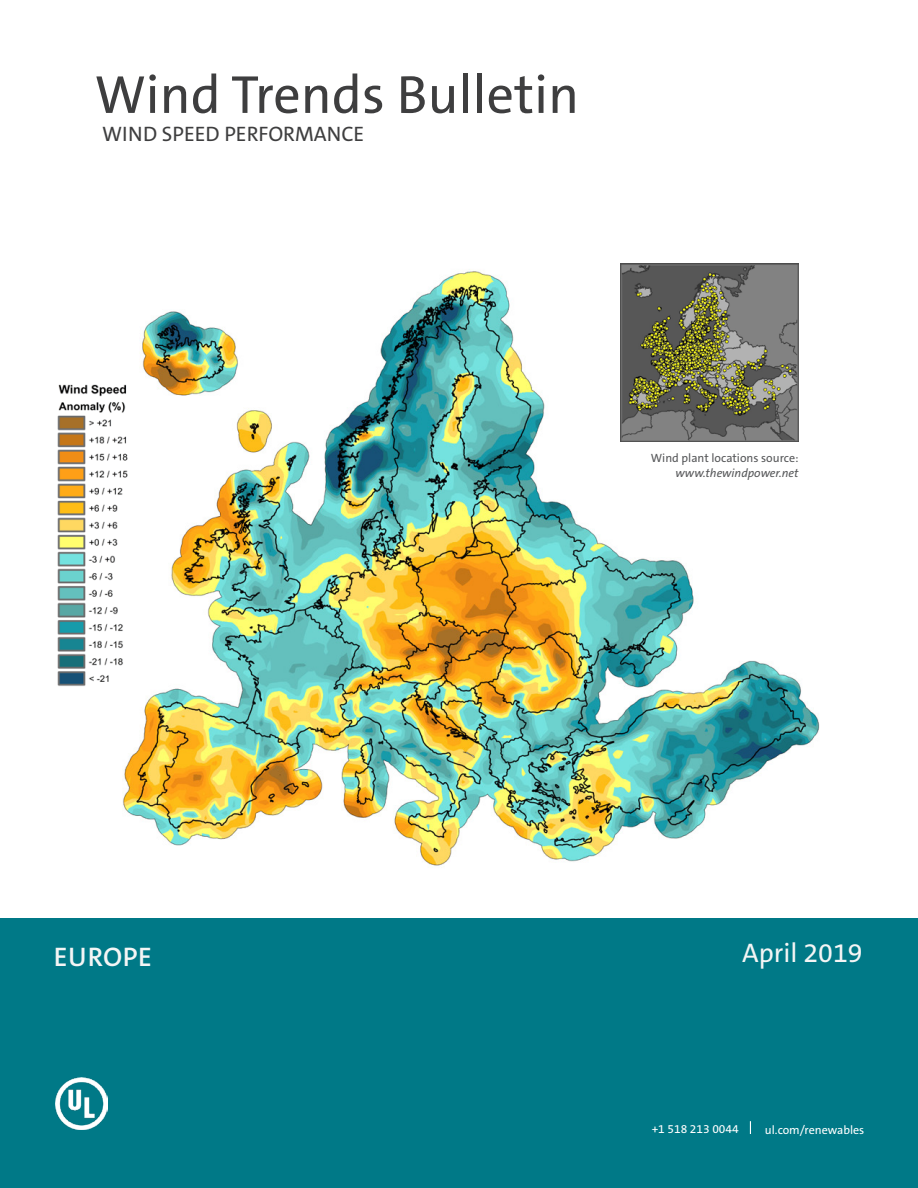
<style>
.page{position:relative;width:918px;height:1188px;background:#fff}
.page>*{position:absolute;margin:0;border:0;box-sizing:border-box;transform-origin:0 0}
.Title_of_Page{font:54px "The Sans C5";color:#3e3e3f}
.Headline{font:27px "The Sans C5";color:#f4f5f5}
.Headline-2{font:600 27px "The Sans C5";letter-spacing:.02em;color:#f4f5f5}
.t1{font:21px "The Sans C5";color:#3e3e3f}
.t2{font:12px "The Sans C5";color:#fff}
.t3{font:12px "The Sans C5";color:#57585a}
.t4{font:italic 12px "The Sans C5";color:#57585a}
</style>
<div class="page">
<div style="left:0;top:918px;width:918px;height:270px;background:#007987"></div>
<img style="left:123px;top:263px;width:697px;height:603px">
<img style="left:621px;top:263px;width:178px;height:178px">
<img style="left:57px;top:382px;width:76px;height:305px">
<svg style="left:750px;top:1121px;width:1px;height:13px"></svg>
<img style="left:55px;top:1077px;width:52px;height:53px">
<p class="Title_of_Page" style="left:94px;top:60px;width:486px">Wind Trends Bulletin</p>
<p class="t1" style="left:102px;top:120px;width:264px">WIND SPEED PERFORMANCE</p>
<p class="t3" style="left:651px;top:451px;width:149px">Wind plant locations source:</p>
<p class="t4" style="left:676px;top:466px;width:125px">www.thewindpower.net</p>
<p class="Headline-2" style="left:54px;top:939px;width:100px">EUROPE</p>
<p class="Headline" style="left:742px;top:936px;width:122px">April 2019</p>
<p class="t2" style="left:652px;top:1121px;width:89px">+1 518 213 0044</p>
<p class="t2" style="left:765px;top:1122px;width:101px">ul.com/renewables</p>
</div>
